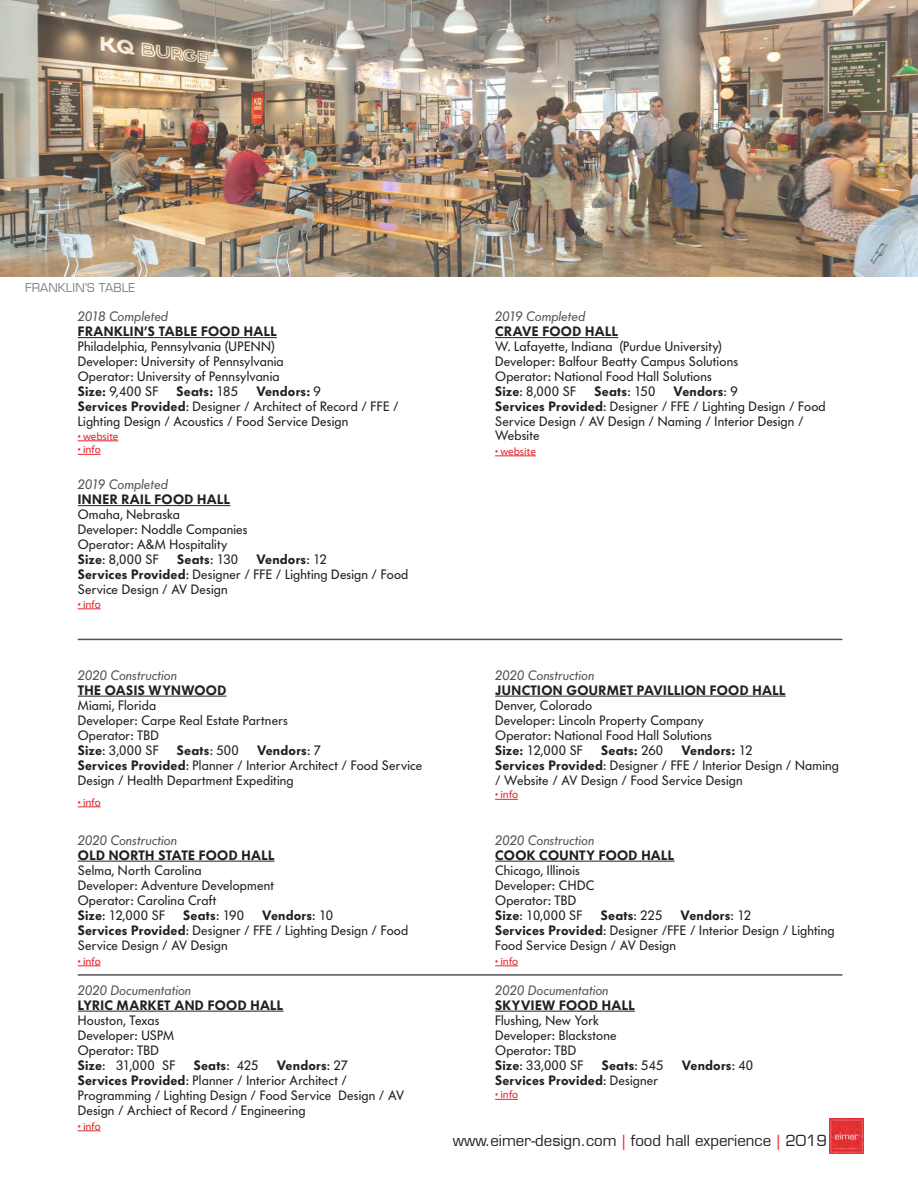
<style>
.page{position:relative;width:918px;height:1188px;background:#fff}
.page>*{position:absolute;margin:0;border:0;box-sizing:border-box;transform-origin:0 0}
.t1{font:15px "Eurostile LT";color:#231f20}
.t2{font:13.5px/15px "Futura BQ";letter-spacing:.015em;color:#231f20}
.t3{font:600 13.5px "Futura BQ";letter-spacing:.025em;color:#231f20}
.t4{font:italic 13.5px "Futura BQ";letter-spacing:.01em;color:#535353}
.t5{font:12px "Eurostile LT";color:#858485}
.t6{font:10.5px "Myriad Web";color:#e1282c}
.s1{font-weight:600}
.s2{font-weight:400}
.s3{color:#ee2026}
</style>
<div class="page">
<img style="left:830px;top:1119px;width:34px;height:34px">
<hr style="left:78px;top:337px;width:199px;height:1px;background:#231f20">
<hr style="left:78px;top:441px;width:40px;height:1px;background:#e1282c">
<svg style="left:78px;top:454px;width:23px;height:1px"></svg>
<hr style="left:78px;top:505px;width:152px;height:1px;background:#231f20">
<svg style="left:78px;top:609px;width:23px;height:1px"></svg>
<hr style="left:78px;top:696px;width:148px;height:1px;background:#231f20">
<svg style="left:78px;top:807px;width:23px;height:1px"></svg>
<hr style="left:78px;top:861px;width:197px;height:1px;background:#231f20">
<svg style="left:78px;top:966px;width:23px;height:1px"></svg>
<hr style="left:78px;top:1011px;width:206px;height:1px;background:#231f20">
<svg style="left:78px;top:1131px;width:23px;height:1px"></svg>
<hr style="left:495px;top:337px;width:123px;height:1px;background:#231f20">
<hr style="left:495px;top:456px;width:41px;height:1px;background:#e1282c">
<hr style="left:495px;top:696px;width:291px;height:1px;background:#231f20">
<svg style="left:495px;top:799px;width:23px;height:1px"></svg>
<hr style="left:495px;top:861px;width:179px;height:1px;background:#231f20">
<svg style="left:495px;top:966px;width:23px;height:1px"></svg>
<hr style="left:495px;top:1011px;width:140px;height:1px;background:#231f20">
<svg style="left:495px;top:1099px;width:23px;height:1px"></svg>
<img style="left:0;top:0;width:918px;height:277px">
<hr style="left:78px;top:639px;width:764px;height:1px;background:#535353">
<hr style="left:78px;top:974px;width:764px;height:2px;background:#535353">
<p class="t5" style="left:25px;top:280px;width:111px">FRANKLIN’S TABLE</p>
<p class="t4" style="left:78px;top:308px;width:92px">2018 Completed</p>
<p class="t3" style="left:78px;top:323px;width:200px">FRANKLIN’S TABLE FOOD HALL</p>
<p class="t2" style="left:78px;top:339px;width:198px">Philadelphia, Pennsylvania (UPENN)</p>
<p class="t2" style="left:78px;top:354px;width:207px">Developer: University of Pennsylvania</p>
<p class="t2" style="left:78px;top:369px;width:203px">Operator: University of Pennsylvania</p>
<p class="t2" style="left:78px;top:384px;width:82px"><span class="s1">Size:</span> 9,400 SF</p>
<p class="t3" style="left:177px;top:383px;width:63px">Seats: <span class="s2">185</span></p>
<p class="t3" style="left:256px;top:383px;width:66px">Vendors: <span class="s2">9</span></p>
<p class="t2" style="left:78px;top:399px;width:323px"><span class="s1">Services Provided</span>: Designer / Architect of Record / FFE /<br>Lighting Design / Acoustics / Food Service Design</p>
<p class="t6" style="left:78px;top:431px;width:42px">• website</p>
<p class="t6" style="left:78px;top:444px;width:24px">• info</p>
<p class="t4" style="left:78px;top:476px;width:92px">2019 Completed</p>
<p class="t3" style="left:78px;top:491px;width:154px">INNER RAIL FOOD HALL</p>
<p class="t2" style="left:78px;top:507px;width:104px">Omaha, Nebraska</p>
<p class="t2" style="left:78px;top:522px;width:171px">Developer: Noddle Companies</p>
<p class="t2" style="left:78px;top:537px;width:151px">Operator: A&amp;M Hospitality</p>
<p class="t2" style="left:78px;top:552px;width:83px"><span class="s1">Size</span>: 8,000 SF</p>
<p class="t3" style="left:177px;top:551px;width:62px">Seats<span class="s2">: 130</span></p>
<p class="t3" style="left:256px;top:551px;width:72px">Vendors<span class="s2">: 12</span></p>
<p class="t2" style="left:78px;top:567px;width:332px"><span class="s1">Services Provided</span>: Designer / FFE / Lighting Design / Food<br>Service Design / AV Design</p>
<p class="t6" style="left:78px;top:599px;width:24px">• info</p>
<p class="t4" style="left:78px;top:666px;width:101px">2020 Construction</p>
<p class="t3" style="left:78px;top:681px;width:150px">THE OASIS WYNWOOD</p>
<p class="t2" style="left:78px;top:698px;width:80px">Miami, Florida</p>
<p class="t2" style="left:78px;top:713px;width:211px">Developer: Carpe Real Estate Partners</p>
<p class="t2" style="left:78px;top:728px;width:83px">Operator: TBD</p>
<p class="t2" style="left:78px;top:743px;width:82px"><span class="s1">Size</span>: 3,000 SF</p>
<p class="t3" style="left:177px;top:741px;width:63px">Seats<span class="s2">: 500</span></p>
<p class="t3" style="left:257px;top:741px;width:66px">Vendors<span class="s2">: 7</span></p>
<p class="t2" style="left:78px;top:758px;width:346px"><span class="s1">Services Provided</span>: Planner / Interior Architect / Food Service<br>Design / Health Department Expediting</p>
<p class="t6" style="left:78px;top:797px;width:24px">• info</p>
<p class="t4" style="left:78px;top:831px;width:101px">2020 Construction</p>
<p class="t3" style="left:78px;top:846px;width:198px">OLD NORTH STATE FOOD HALL</p>
<p class="t2" style="left:78px;top:863px;width:125px">Selma, North Carolina</p>
<p class="t2" style="left:78px;top:878px;width:198px">Developer: Adventure Development</p>
<p class="t2" style="left:78px;top:893px;width:140px">Operator: Carolina Craft</p>
<p class="t2" style="left:78px;top:908px;width:89px"><span class="s1">Size</span>: 12,000 SF</p>
<p class="t3" style="left:183px;top:906px;width:62px">Seats<span class="s2">: 190</span></p>
<p class="t3" style="left:262px;top:906px;width:72px">Vendors<span class="s2">: 10</span></p>
<p class="t2" style="left:78px;top:923px;width:332px"><span class="s1">Services Provided</span>: Designer / FFE / Lighting Design / Food<br>Service Design / AV Design</p>
<p class="t6" style="left:78px;top:956px;width:24px">• info</p>
<p class="t4" style="left:78px;top:981px;width:115px">2020 Documentation</p>
<p class="t3" style="left:78px;top:996px;width:207px">LYRIC MARKET AND FOOD HALL</p>
<p class="t2" style="left:78px;top:1013px;width:83px">Houston, Texas</p>
<p class="t2" style="left:78px;top:1028px;width:98px">Developer: USPM</p>
<p class="t2" style="left:78px;top:1043px;width:83px">Operator: TBD</p>
<p class="t2" style="left:78px;top:1058px;width:99px"><span class="s1">Size</span>: 31,000 SF</p>
<p class="t3" style="left:194px;top:1056px;width:66px">Seats<span class="s2">: 425</span></p>
<p class="t3" style="left:277px;top:1056px;width:73px">Vendors<span class="s2">: 27</span></p>
<p class="t2" style="left:78px;top:1073px;width:328px"><span class="s1">Services Provided</span>: Planner / Interior Architect /<br>Programming / Lighting Design / Food Service Design / AV<br>Design / Archiect of Record / Engineering</p>
<p class="t6" style="left:78px;top:1121px;width:24px">• info</p>
<p class="t4" style="left:495px;top:308px;width:92px">2019 Completed</p>
<p class="t3" style="left:495px;top:323px;width:124px">CRAVE FOOD HALL</p>
<p class="t2" style="left:495px;top:339px;width:228px">W. Lafayette, Indiana (Purdue University)</p>
<p class="t2" style="left:495px;top:354px;width:244px">Developer: Balfour Beatty Campus Solutions</p>
<p class="t2" style="left:495px;top:369px;width:218px">Operator: National Food Hall Solutions</p>
<p class="t2" style="left:495px;top:384px;width:83px"><span class="s1">Size</span>: 8,000 SF</p>
<p class="t3" style="left:595px;top:383px;width:62px">Seats<span class="s2">: 150</span></p>
<p class="t3" style="left:674px;top:383px;width:66px">Vendors<span class="s2">: 9</span></p>
<p class="t2" style="left:495px;top:399px;width:332px"><span class="s1">Services Provided</span>: Designer / FFE / Lighting Design / Food<br>Service Design / AV Design / Naming / Interior Design /</p>
<p class="t2" style="left:495px;top:428px;width:46px">Website</p>
<p class="t6" style="left:495px;top:446px;width:42px">• website</p>
<p class="t4" style="left:495px;top:666px;width:101px">2020 Construction</p>
<p class="t3" style="left:495px;top:681px;width:292px">JUNCTION GOURMET PAVILLION FOOD HALL</p>
<p class="t2" style="left:495px;top:698px;width:98px">Denver, Colorado</p>
<p class="t2" style="left:495px;top:713px;width:210px">Developer: Lincoln Property Company</p>
<p class="t2" style="left:495px;top:728px;width:218px">Operator: National Food Hall Solutions</p>
<p class="t2" style="left:495px;top:743px;width:89px"><span class="s1">Size:</span> 12,000 SF</p>
<p class="t3" style="left:601px;top:741px;width:63px">Seats: <span class="s2">260</span></p>
<p class="t3" style="left:681px;top:741px;width:73px">Vendors: <span class="s2">12</span></p>
<p class="t2" style="left:495px;top:758px;width:345px"><span class="s1">Services Provided</span>: Designer / FFE / Interior Design / Naming / Website / AV Design / Food Service Design</p>
<p class="t6" style="left:495px;top:789px;width:24px">• info</p>
<p class="t4" style="left:495px;top:831px;width:101px">2020 Construction</p>
<p class="t3" style="left:495px;top:846px;width:181px">COOK COUNTY FOOD HALL</p>
<p class="t2" style="left:495px;top:863px;width:86px">Chicago, Illinois</p>
<p class="t2" style="left:495px;top:878px;width:101px">Developer: CHDC</p>
<p class="t2" style="left:495px;top:893px;width:83px">Operator: TBD</p>
<p class="t2" style="left:495px;top:908px;width:89px"><span class="s1">Size</span>: 10,000 SF</p>
<p class="t3" style="left:601px;top:906px;width:63px">Seats<span class="s2">: 225</span></p>
<p class="t3" style="left:681px;top:906px;width:72px">Vendors<span class="s2">: 12</span></p>
<p class="t2" style="left:495px;top:923px;width:341px"><span class="s1">Services Provided</span>: Designer /FFE / Interior Design / Lighting<br>Food Service Design / AV Design</p>
<p class="t6" style="left:495px;top:956px;width:24px">• info</p>
<p class="t4" style="left:495px;top:981px;width:115px">2020 Documentation</p>
<p class="t3" style="left:495px;top:996px;width:141px">SKYVIEW FOOD HALL</p>
<p class="t2" style="left:495px;top:1013px;width:105px">Flushing, New York</p>
<p class="t2" style="left:495px;top:1028px;width:123px">Developer: Blackstone</p>
<p class="t2" style="left:495px;top:1043px;width:83px">Operator: TBD</p>
<p class="t2" style="left:495px;top:1058px;width:90px"><span class="s1">Size</span>: 33,000 SF</p>
<p class="t3" style="left:602px;top:1056px;width:63px">Seats<span class="s2">: 545</span></p>
<p class="t3" style="left:682px;top:1056px;width:73px">Vendors<span class="s2">: 40</span></p>
<p class="t3" style="left:495px;top:1071px;width:164px">Services Provided<span class="s2">: Designer</span></p>
<p class="t6" style="left:495px;top:1089px;width:24px">• info</p>
<p class="t1" style="left:453px;top:1131px;width:376px">www.eimer-design.com <span class="s3">|</span> food hall experience <span class="s3">|</span> 2019</p>
</div>
